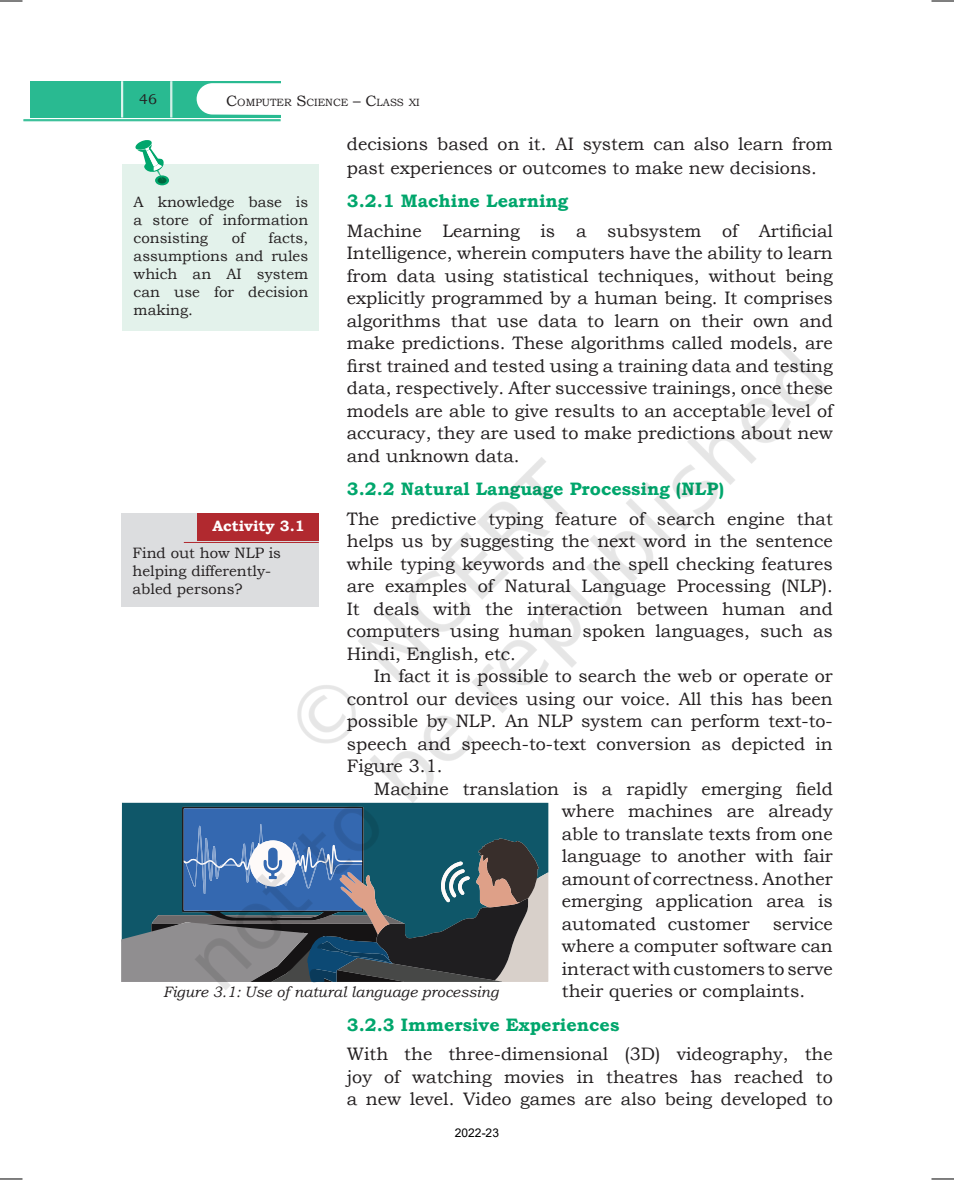
<style>
.page{position:relative;width:954px;height:1180px;background:#fff}
.page>*{position:absolute;margin:0;border:0;box-sizing:border-box;transform-origin:0 0}
.t1{font:18px/22.5px "Bookman Old Style";color:#231f20;text-align:justify}
.t2{font:700 18px "Bookman Old Style";color:#00a66c}
.t3{font:15px/18px "Bookman Old Style";color:#231f20;text-align:justify}
.t4{font:italic 15px "Bookman Old Style";color:#231f20}
.t5{font:700 15px "Bookman Old Style";color:#fff}
.t6{font:14.25px "Bookman Old Style";color:#231f20}
.t7{font:12px "Arial";color:#000}
.t8{font:10.5px "Bookman Old Style";color:#231f20}
.s1{font-size:15px}
</style>
<div class="page">
<img style="left:0;top:0;width:954px;height:1179px">
<img style="left:82px;top:262px;width:764px;height:764px">
<p class="t6" style="left:139px;top:89px;width:19px">46</p>
<p class="t8" style="left:226px;top:95px;width:195px"><span class="s1">C</span>OMPUTER <span class="s1">S</span>CIENCE <span class="s1">– C</span>LASS XI</p>
<p class="t1" style="left:347px;top:132px;width:488px;line-height:24px">decisions based on it. AI system can also learn from past experiences or outcomes to make new decisions.</p>
<p class="t2" style="left:347px;top:188px;width:223px">3.2.1 Machine Learning</p>
<p class="t1" style="left:347px;top:219px;width:488px">Machine Learning is a subsystem of Artificial Intelligence, wherein computers have the ability to learn from data using statistical techniques, without being explicitly programmed by a human being. It comprises algorithms that use data to learn on their own and make predictions. These algorithms called models, are first trained and tested using a training data and testing data, respectively. After successive trainings, once these models are able to give results to an acceptable level of accuracy, they are used to make predictions about new and unknown data.</p>
<p class="t2" style="left:347px;top:476px;width:379px">3.2.2 Natural Language Processing (NLP)</p>
<p class="t1" style="left:347px;top:507px;width:488px">The predictive typing feature of search engine that helps us by suggesting the next word in the sentence while typing keywords and the spell checking features are examples of Natural Language Processing (NLP).<br>It deals with the interaction between human and computers using human spoken languages, such as Hindi, English, etc.</p>
<p class="t1" style="left:347px;top:665px;width:488px;text-indent:27px">In fact it is possible to search the web or operate or control our devices using our voice. All this has been possible by NLP. An NLP system can perform text-to&shy;speech and speech-to-text conversion as depicted in Figure 3.1.</p>
<p class="t1" style="left:562px;top:777px;width:272px;text-indent:-188px">Machine translation is a rapidly emerging field where machines are already able to translate texts from one language to another with fair amount of correctness. Another emerging application area is automated customer</p>
<p class="t3" style="left:134px;top:193px;width:176px">A knowledge base is a store of information consisting</p>
<p class="t3" style="left:134px;top:229px;width:176px;text-indent:135px">facts, assumptions and rules which an AI system can use for decision making.</p>
<p class="t3" style="left:232px;top:229px;width:15px">of</p>
<p class="t5" style="left:212px;top:515px;width:94px">Activity 3.1</p>
<p class="t3" style="left:133px;top:544px;width:150px;text-align:left">Find out how NLP is helping differently&shy;abled persons?</p>
<p class="t1" style="left:562px;top:912px;width:272px;text-indent:211px">service where a computer software can interact with customers to serve their queries or complaints.</p>
<p class="t2" style="left:347px;top:1011px;width:274px">3.2.3 Immersive Experiences</p>
<p class="t1" style="left:347px;top:1042px;width:488px">With the three-dimensional (3D) videography, the joy of watching movies in theatres has reached to a new level. Video games are also being developed to</p>
<p class="t4" style="left:163px;top:981px;width:337px">Figure 3.1: Use of natural language processing</p>
<p class="t7" style="left:455px;top:1123px;width:46px">2022-23</p>
</div>
